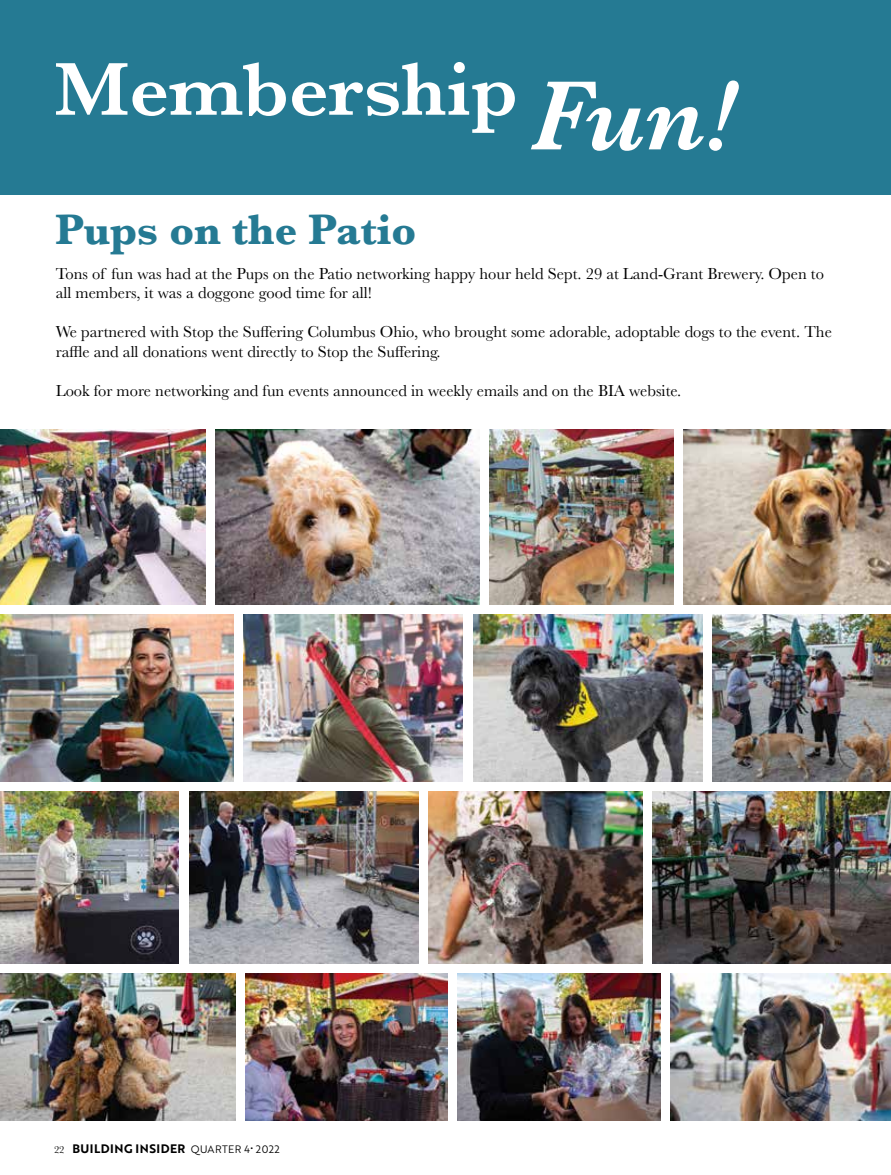
<style>
.page{position:relative;width:891px;height:1175px;background:#fff}
.page>*{position:absolute;margin:0;border:0;box-sizing:border-box;transform-origin:0 0}
.t1{font:600 77.7px "Baskerville";color:#fff}
.t2{font:700 44.1px "Baskerville";color:#257a93}
.t3{font:16.5px/19.5px "Baskerville";color:#000}
.t4{font:12px "Brother 1816 Bold";letter-spacing:.04em;color:#000}
.s1{font-style:italic;font-size:102.15px}
.s2{font-family:"Baskerville";font-size:10.5px}
.s3{font-family:"Brother 1816 Book";font-size:10.5px}
</style>
<div class="page">
<div style="left:0;top:0;width:891px;height:195px;background:#257a93"></div>
<img style="left:216px;top:430px;width:263px;height:174px">
<img style="left:0;top:430px;width:205px;height:174px">
<img style="left:490px;top:430px;width:183px;height:174px">
<img style="left:683px;top:430px;width:208px;height:174px">
<img style="left:243px;top:614px;width:220px;height:167px">
<img style="left:473px;top:614px;width:230px;height:167px">
<img style="left:712px;top:614px;width:179px;height:167px">
<img style="left:0;top:614px;width:233px;height:167px">
<img style="left:0;top:973px;width:236px;height:147px">
<img style="left:189px;top:791px;width:229px;height:172px">
<img style="left:0;top:791px;width:178px;height:172px">
<img style="left:428px;top:791px;width:214px;height:172px">
<img style="left:653px;top:791px;width:238px;height:172px">
<img style="left:457px;top:973px;width:203px;height:147px">
<img style="left:671px;top:973px;width:220px;height:147px">
<img style="left:245px;top:973px;width:202px;height:147px">
<h1 class="t1" style="left:54px;top:35px;width:681px">Membership <span class="s1">Fun!</span></h1>
<h2 class="t2" style="left:56px;top:199px;width:362px">Pups on the Patio</h2>
<p class="t3" style="left:56px;top:264px;width:770px">Tons of fun was had at the Pups on the Patio networking happy hour held Sept. 29 at Land-Grant Brewery. Open to all members, it was a doggone good time for all!</p>
<p class="t3" style="left:56px;top:323px;width:778px">We partnered with Stop the Suffering Columbus Ohio, who brought some adorable, adoptable dogs to the event. The raffle and all donations went directly to Stop the Suffering.</p>
<p class="t3" style="left:56px;top:381px;width:627px">Look for more networking and fun events announced in weekly emails and on the BIA website.</p>
<p class="t4" style="left:54px;top:1139px;width:227px"><span class="s2">22</span> BUILDING INSIDER <span class="s3">QUARTER 4• 2022</span></p>
</div>
